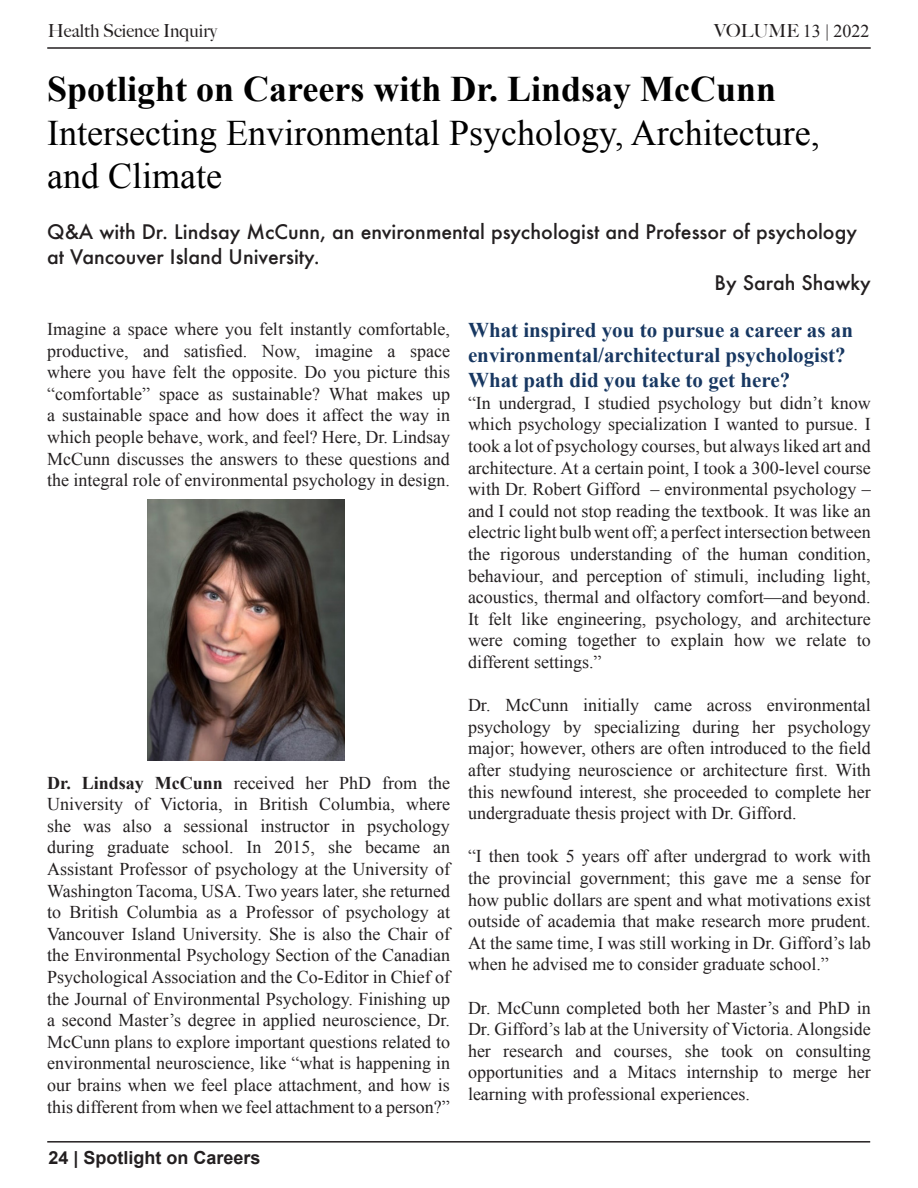
<style>
.page{position:relative;width:918px;height:1188px;background:#fff}
.page>*{position:absolute;margin:0;border:0;box-sizing:border-box;transform-origin:0 0}
.t1{font:36px/43.2px "Times New Roman";color:#000}
.t2{font:700 36px "Times New Roman";color:#000}
.t3{font:700 21px/25.2px "Times New Roman";color:#173761}
.t4{font:500 19.5px/25.5px "Futura";color:#231f20}
.t5{font:18px/21.6px "Times New Roman";color:#231f20;text-align:justify}
.t6{font:700 18px "Arial";color:#231f20}
.t7{font:500 18px "Big Caslon";color:#231f20}
.s1{font-family:"Big Caslon";font-weight:500}
.s2{font-weight:700}
</style>
<div class="page">
<hr style="left:47px;top:1141px;width:823px;height:2px;background:#231f20">
<hr style="left:47px;top:47px;width:824px;height:2px;background:#231f20">
<img style="left:147px;top:500px;width:198px;height:260px">
<p class="t7" style="left:48px;top:16px;width:171px">Health Science Inquiry</p>
<p class="t5" style="left:714px;top:19px;width:157px"><span class="s1">VOLUME</span> 13 | 2022</p>
<p class="t2" style="left:47px;top:64px;width:731px">Spotlight on Careers with Dr. Lindsay McCunn</p>
<p class="t1" style="left:47px;top:110px;width:774px">Intersecting Environmental Psychology, Architecture, and Climate</p>
<p class="t4" style="left:47px;top:219px;width:811px">Q&amp;A with Dr. Lindsay McCunn, an environmental psychologist and Professor of psychology at Vancouver Island University.</p>
<p class="t4" style="left:715px;top:270px;width:158px">By Sarah Shawky</p>
<p class="t5" style="left:47px;top:318px;width:404px">Imagine a space where you felt instantly comfortable, productive, and satisfied. Now, imagine a space where you have felt the opposite. Do you picture this “comfortable” space as sustainable? What makes up a sustainable space and how does it affect the way in which people behave, work, and feel? Here, Dr. Lindsay McCunn discusses the answers to these questions and the integral role of environmental psychology in design.</p>
<p class="t3" style="left:468px;top:317px;width:387px">What inspired you to pursue a career as an</p>
<p class="t3" style="left:468px;top:342px;width:379px">environmental/architectural psychologist?<br>What path did you take to get here?</p>
<p class="t5" style="left:468px;top:392px;width:404px">“In undergrad, I studied psychology but didn’t know which psychology specialization I wanted to pursue. I took a lot of psychology courses, but always liked art and architecture. At a certain point, I took a 300-level course with Dr. Robert Gifford – environmental psychology – and I could not stop reading the textbook. It was like an electric light bulb went off; a perfect intersection between the rigorous understanding of the human condition, behaviour, and perception of stimuli, including light, acoustics, thermal and olfactory comfort—and beyond.<br>It felt like engineering, psychology, and architecture were coming together to explain how we relate to different settings.”</p>
<p class="t5" style="left:468px;top:694px;width:404px">Dr. McCunn initially came across environmental psychology by specializing during her psychology major; however, others are often introduced to the field after studying neuroscience or architecture first. With this newfound interest, she proceeded to complete her undergraduate thesis project with Dr. Gifford.</p>
<p class="t5" style="left:468px;top:845px;width:404px">“I then took 5 years off after undergrad to work with the provincial government; this gave me a sense for how public dollars are spent and what motivations exist outside of academia that make research more prudent.<br>At the same time, I was still working in Dr. Gifford’s lab when he advised me to consider graduate school.”</p>
<p class="t5" style="left:468px;top:996px;width:404px">Dr. McCunn completed both her Master’s and PhD in Dr. Gifford’s lab at the University of Victoria. Alongside her research and courses, she took on consulting opportunities and a Mitacs internship to merge her learning with professional experiences.</p>
<p class="t5" style="left:47px;top:771px;width:404px"><span class="s2">Dr. Lindsay McCunn</span> received her PhD from the University of Victoria, in British Columbia, where she was also a sessional instructor in psychology during graduate school. In 2015, she became an Assistant Professor of psychology at the University of Washington Tacoma, USA. Two years later, she returned to British Columbia as a Professor of psychology at Vancouver Island University. She is also the Chair of the Environmental Psychology Section of the Canadian Psychological Association and the Co-Editor in Chief of the Journal of Environmental Psychology. Finishing up a second Master’s degree in applied neuroscience, Dr.<br>McCunn plans to explore important questions related to environmental neuroscience, like “what is happening in our brains when we feel place attachment, and how is this different from when we feel attachment to a person?”</p>
<p class="t6" style="left:48px;top:1146px;width:214px">24 | Spotlight on Careers</p>
</div>
